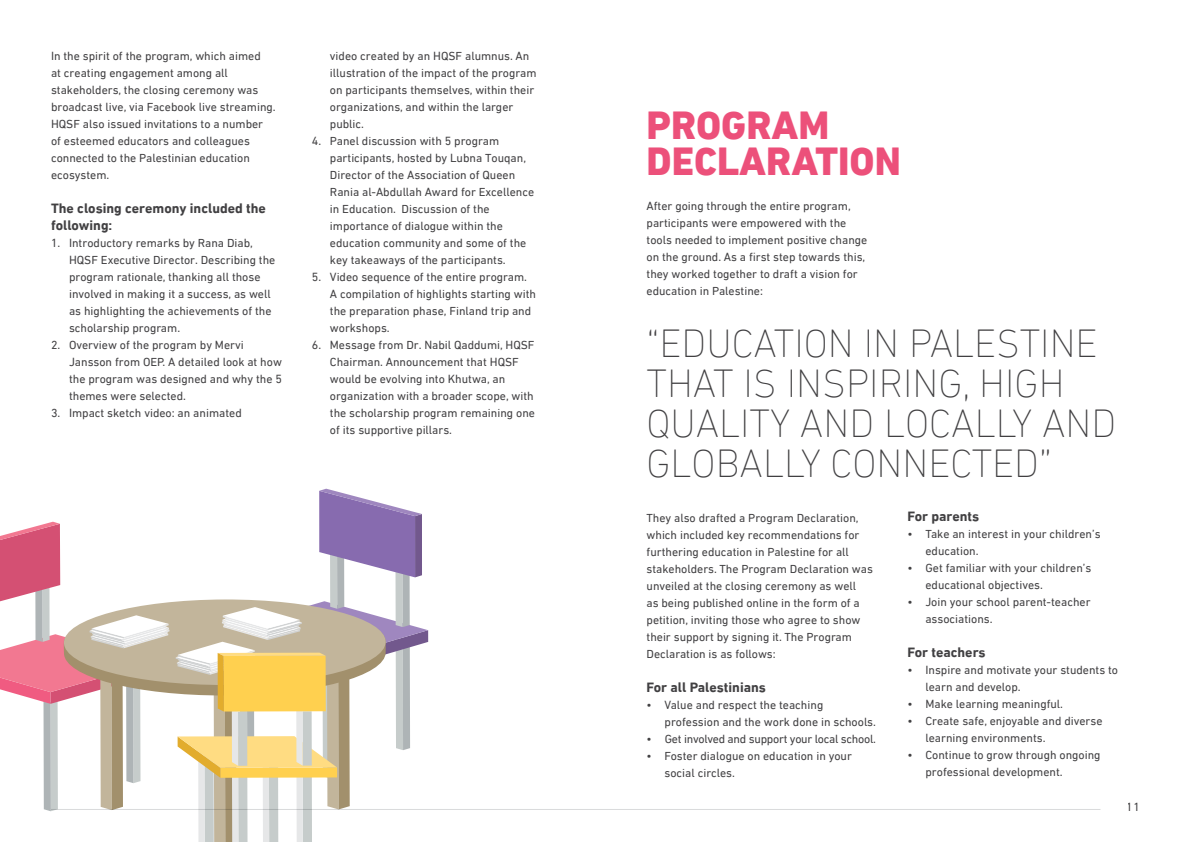
<style>
.page{position:relative;width:1191px;height:842px;background:#fff}
.page>*{position:absolute;margin:0;border:0;box-sizing:border-box;transform-origin:0 0}
.t1{font:200 40px/40px "DIN Next LT Arabic";color:#414042}
.t2{font:800 40px/36px "DIN Next LTW23";color:#ec507a}
.t3{font:700 14px/17px "DIN Next LTW23";color:#414042}
.t4{font:12px/17px "DIN Next LTW23";color:#414042}
.t5{font:12px "DIN Next LTW23";letter-spacing:-.02em;color:#414042}
</style>
<div class="page">
<svg style="left:0;top:489px;width:428px;height:353px"></svg>
<hr style="left:51px;top:809px;width:1049px;height:1px;background:#dadbdc">
<p class="t4" style="left:51px;top:47px;width:226px">In the spirit of the program, which aimed<br>at creating engagement among all stakeholders, the closing ceremony was broadcast live, via Facebook live streaming.<br>HQSF also issued invitations to a number of esteemed educators and colleagues connected to the Palestinian education ecosystem.</p>
<p class="t3" style="left:51px;top:200px;width:216px">The closing ceremony included the following:</p>
<p class="t4" style="left:69px;top:234px;width:208px;text-indent:-18px">1. Introductory remarks by Rana Diab, HQSF Executive Director. Describing the program rationale, thanking all those involved in making it a success, as well as highlighting the achievements of the scholarship program.</p>
<p class="t4" style="left:69px;top:336px;width:214px;text-indent:-18px">2. Overview of the program by Mervi Jansson from OEP. A detailed look at how the program was designed and why the 5 themes were selected.</p>
<p class="t4" style="left:51px;top:404px;width:192px">3. Impact sketch video: an animated</p>
<p class="t4" style="left:330px;top:47px;width:208px">video created by an HQSF alumnus. An illustration of the impact of the program on participants themselves, within their organizations, and within the larger public.</p>
<p class="t4" style="left:330px;top:132px;width:206px;text-indent:-18px">4. Panel discussion with 5 program participants, hosted by Lubna Touqan, Director of the Association of Queen Rania al-Abdullah Award for Excellence in Education. Discussion of the importance of dialogue within the education community and some of the key takeaways of the participants.</p>
<p class="t4" style="left:330px;top:268px;width:208px;text-indent:-18px">5. Video sequence of the entire program.<br>A compilation of highlights starting with the preparation phase, Finland trip and workshops.</p>
<p class="t4" style="left:330px;top:336px;width:207px;text-indent:-18px">6. Message from Dr. Nabil Qaddumi, HQSF Chairman. Announcement that HQSF would be evolving into Khutwa, an organization with a broader scope, with the scholarship program remaining one of its supportive pillars.</p>
<h1 class="t1" style="left:646px;top:324px;width:471px">“EDUCATION IN PALESTINE<br>THAT IS INSPIRING, HIGH<br>QUALITY AND LOCALLY AND<br>GLOBALLY CONNECTED”</h1>
<p class="t4" style="left:646px;top:509px;width:228px">They also drafted a Program Declaration, which included key recommendations for furthering education in Palestine for all stakeholders. The Program Declaration was unveiled at the closing ceremony as well<br>as being published online in the form of a petition, inviting those who agree to show their support by signing it. The Program Declaration is as follows:</p>
<p class="t3" style="left:646px;top:678px;width:121px">For all Palestinians</p>
<p class="t4" style="left:664px;top:696px;width:213px;text-indent:-18px">• Value and respect the teaching profession and the work done in schools.</p>
<p class="t5" style="left:646px;top:732px;width:231px">• Get involved and support your local school.</p>
<p class="t4" style="left:664px;top:747px;width:189px;text-indent:-18px">• Foster dialogue on education in your social circles.</p>
<h1 class="t2" style="left:646px;top:107px;width:256px">PROGRAM<br>DECLARATION</h1>
<p class="t4" style="left:646px;top:198px;width:222px">After going through the entire program, participants were empowered with the tools needed to implement positive change on the ground. As a first step towards this, they worked together to draft a vision for education in Palestine:</p>
<p class="t3" style="left:907px;top:508px;width:73px">For parents</p>
<p class="t4" style="left:925px;top:526px;width:177px;text-indent:-18px">• Take an interest in your children’s education.</p>
<p class="t4" style="left:925px;top:560px;width:167px;text-indent:-18px">• Get familiar with your children’s educational objectives.</p>
<p class="t4" style="left:925px;top:594px;width:167px;text-indent:-18px">• Join your school parent-teacher associations.</p>
<p class="t3" style="left:907px;top:644px;width:80px">For teachers</p>
<p class="t4" style="left:925px;top:662px;width:194px;text-indent:-18px">• Inspire and motivate your students to learn and develop.</p>
<p class="t4" style="left:907px;top:696px;width:157px">• Make learning meaningful.</p>
<p class="t4" style="left:925px;top:713px;width:178px;text-indent:-18px">• Create safe, enjoyable and diverse learning environments.</p>
<p class="t4" style="left:925px;top:747px;width:177px;text-indent:-18px">• Continue to grow through ongoing professional development.</p>
<p class="t4" style="left:1127px;top:798px;width:15px">11</p>
</div>
